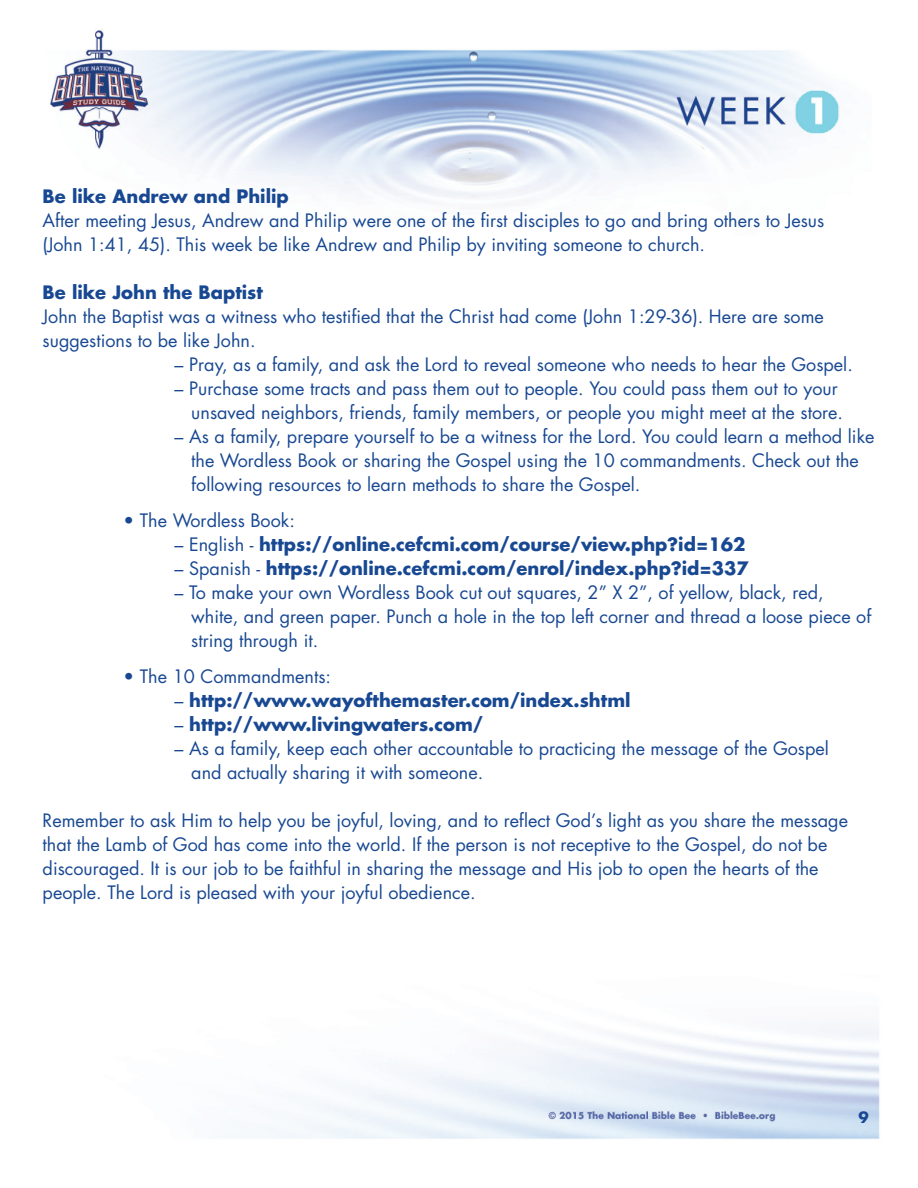
<style>
.page{position:relative;width:918px;height:1188px;background:#fff}
.page>*{position:absolute;margin:0;border:0;box-sizing:border-box;transform-origin:0 0}
.t1{font:18px/24px "Futura";color:#184892}
.t2{font:700 18px "Futura";color:#184892}
.t3{font:700 15px "Futura";color:#184892}
.s1{font-weight:400}
</style>
<div class="page">
<img style="left:49px;top:30px;width:831px;height:1109px">
<p class="t2" style="left:43px;top:185px;width:248px">Be like Andrew and Philip</p>
<p class="t1" style="left:43px;top:209px;width:783px">After meeting Jesus, Andrew and Philip were one of the first disciples to go and bring others to Jesus</p>
<p class="t1" style="left:43px;top:233px;width:664px">(John 1:41, 45). This week be like Andrew and Philip by inviting someone to church.</p>
<p class="t2" style="left:43px;top:281px;width:222px">Be like John the Baptist</p>
<p class="t1" style="left:43px;top:305px;width:783px">John the Baptist was a witness who testified that the Christ had come (John 1:29-36). Here are some</p>
<p class="t1" style="left:43px;top:329px;width:214px">suggestions to be like John.</p>
<p class="t1" style="left:175px;top:353px;width:680px">– Pray, as a family, and ask the Lord to reveal someone who needs to hear the Gospel.</p>
<p class="t1" style="left:175px;top:377px;width:665px">– Purchase some tracts and pass them out to people. You could pass them out to your</p>
<p class="t1" style="left:191px;top:401px;width:653px">unsaved neighbors, friends, family members, or people you might meet at the store.</p>
<p class="t1" style="left:175px;top:425px;width:701px">– As a family, prepare yourself to be a witness for the Lord. You could learn a method like</p>
<p class="t1" style="left:191px;top:449px;width:669px">the Wordless Book or sharing the Gospel using the 10 commandments. Check out the</p>
<p class="t1" style="left:191px;top:473px;width:451px">following resources to learn methods to share the Gospel.</p>
<p class="t1" style="left:124px;top:509px;width:173px">• The Wordless Book:</p>
<p class="t2" style="left:175px;top:533px;width:572px"><span class="s1">– English -</span> https://online.cefcmi.com/course/view.php?id=162</p>
<p class="t2" style="left:175px;top:557px;width:576px"><span class="s1">– Spanish -</span> https://online.cefcmi.com/enrol/index.php?id=337</p>
<p class="t1" style="left:175px;top:581px;width:651px">– To make your own Wordless Book cut out squares, 2” X 2”, of yellow, black, red,</p>
<p class="t1" style="left:191px;top:605px;width:682px">white, and green paper. Punch a hole in the top left corner and thread a loose piece of</p>
<p class="t1" style="left:191px;top:629px;width:128px">string through it.</p>
<p class="t1" style="left:124px;top:665px;width:209px">• The 10 Commandments:</p>
<p class="t2" style="left:175px;top:689px;width:457px"><span class="s1">–</span> http://www.wayofthemaster.com/index.shtml</p>
<p class="t2" style="left:175px;top:713px;width:310px"><span class="s1">–</span> http://www.livingwaters.com/</p>
<p class="t1" style="left:175px;top:737px;width:656px">– As a family, keep each other accountable to practicing the message of the Gospel</p>
<p class="t1" style="left:191px;top:761px;width:293px">and actually sharing it with someone.</p>
<p class="t1" style="left:43px;top:809px;width:807px">Remember to ask Him to help you be joyful, loving, and to reflect God’s light as you share the message that the Lamb of God has come into the world. If the person is not receptive to the Gospel, do not be</p>
<p class="t1" style="left:43px;top:857px;width:777px">discouraged. It is our job to be faithful in sharing the message and His job to open the hearts of the</p>
<p class="t1" style="left:43px;top:881px;width:434px">people. The Lord is pleased with your joyful obedience.</p>
<p class="t3" style="left:859px;top:1108px;width:12px">9</p>
</div>
